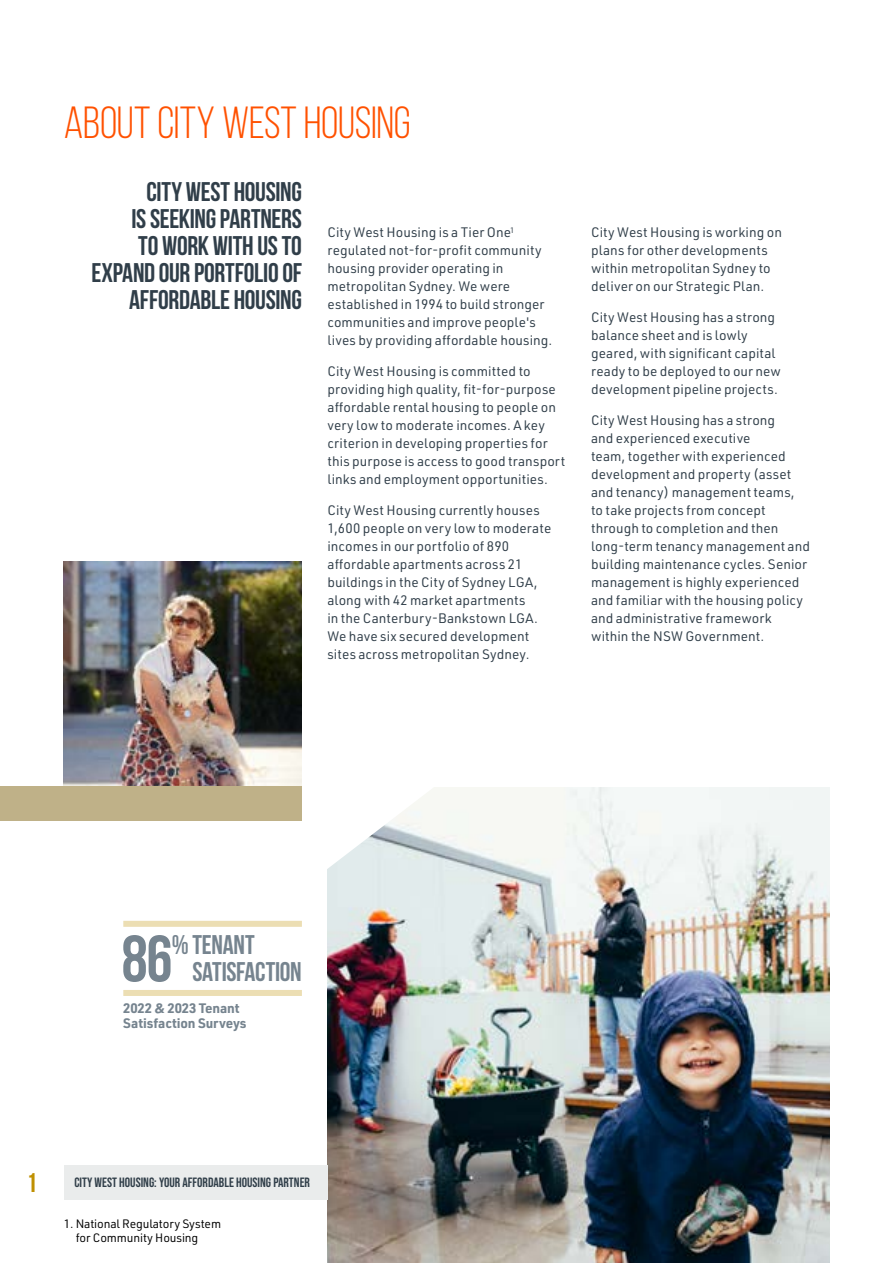
<style>
.page{position:relative;width:893px;height:1263px;background:#fff}
.page>*{position:absolute;margin:0;border:0;box-sizing:border-box;transform-origin:0 0}
.t1{font:700 65.55px "Bebas Neue";color:#76848f}
.t2{font:45px "Bebas Neue";letter-spacing:-.005em;color:#ff5100}
.t3{font:700 27px/27px "Bebas Neue";letter-spacing:-.01em;color:#303e49;text-align:right}
.t4{font:700 27px/27px "Bebas Neue";letter-spacing:-.01em;color:#76848f}
.t5{font:700 27px "Bebas Neue";color:#bf9001}
.t6{font:13.5px/18px "URWDIN";letter-spacing:.005em;color:#303e49}
.t7{font:13.5px "Bebas Neue";color:#303e49}
.t8{font:700 13.5px/15px "URWDIN";letter-spacing:-.01em;color:#76848f}
.t9{font:12px/13.5px "URWDIN";letter-spacing:-.01em;color:#000}
</style>
<div class="page">
<img style="left:327px;top:788px;width:502px;height:475px">
<svg style="left:0;top:561px;width:466px;height:516px"></svg>
<img style="left:64px;top:561px;width:238px;height:226px">
<div style="left:0;top:787px;width:302px;height:34px;background:#bfb188"></div>
<div style="left:123px;top:921px;width:179px;height:6px;background:#ecdeb3"></div>
<div style="left:123px;top:990px;width:179px;height:6px;background:#ecdeb3"></div>
<div style="left:64px;top:1165px;width:263px;height:34px;background:#eaecec"></div>
<h2 class="t2" style="left:64px;top:98px;width:349px">ABOUT CITY WEST HOUSING</h2>
<h3 class="t3" style="left:91px;top:178px;width:212px">CITY WEST HOUSING<br>IS SEEKING PARTNERS<br>TO WORK WITH US TO<br>EXPAND OUR PORTFOLIO OF<br>AFFORDABLE HOUSING</h3>
<p class="t6" style="left:327px;top:223px;width:226px">City West Housing is a Tier One<sup>1 </sup>regulated not-for-profit community housing provider operating in metropolitan Sydney. We were established in 1994 to build stronger communities and improve people's lives by providing affordable housing.</p>
<p class="t6" style="left:327px;top:362px;width:239px">City West Housing is committed to providing high quality, fit-for-purpose affordable rental housing to people on very low to moderate incomes. A key criterion in developing properties for this purpose is access to good transport links and employment opportunities.</p>
<p class="t6" style="left:327px;top:500px;width:225px">City West Housing currently houses 1,600 people on very low to moderate incomes in our portfolio of 890 affordable apartments across 21 buildings in the City of Sydney LGA, along with 42 market apartments<br>in the Canterbury-Bankstown LGA.<br>We have six secured development sites across metropolitan Sydney.</p>
<p class="t6" style="left:591px;top:223px;width:192px">City West Housing is working on plans for other developments within metropolitan Sydney to deliver on our Strategic Plan.</p>
<p class="t6" style="left:591px;top:308px;width:191px">City West Housing has a strong balance sheet and is lowly geared, with significant capital ready to be deployed to our new development pipeline projects.</p>
<p class="t6" style="left:591px;top:410px;width:220px">City West Housing has a strong<br>and experienced executive<br>team, together with experienced development and property (asset and tenancy) management teams, to take projects from concept through to completion and then long-term tenancy management and building maintenance cycles. Senior management is highly experienced and familiar with the housing policy and administrative framework within the NSW Government.</p>
<h1 class="t1" style="left:122px;top:923px;width:52px">86</h1>
<h3 class="t4" style="left:192px;top:931px;width:111px;text-indent:-21px">% TENANT<br>SATISFACTION</h3>
<p class="t8" style="left:123px;top:1000px;width:125px">2022 &amp; 2023 Tenant<br>Satisfaction Surveys</p>
<h3 class="t5" style="left:27px;top:1167px;width:12px">1</h3>
<p class="t7" style="left:74px;top:1174px;width:237px">CITY WEST HOUSING: YOUR AFFORDABLE HOUSING PARTNER</p>
<p class="t9" style="left:76px;top:1217px;width:147px;text-indent:-12px">1. National Regulatory System for Community Housing</p>
</div>
